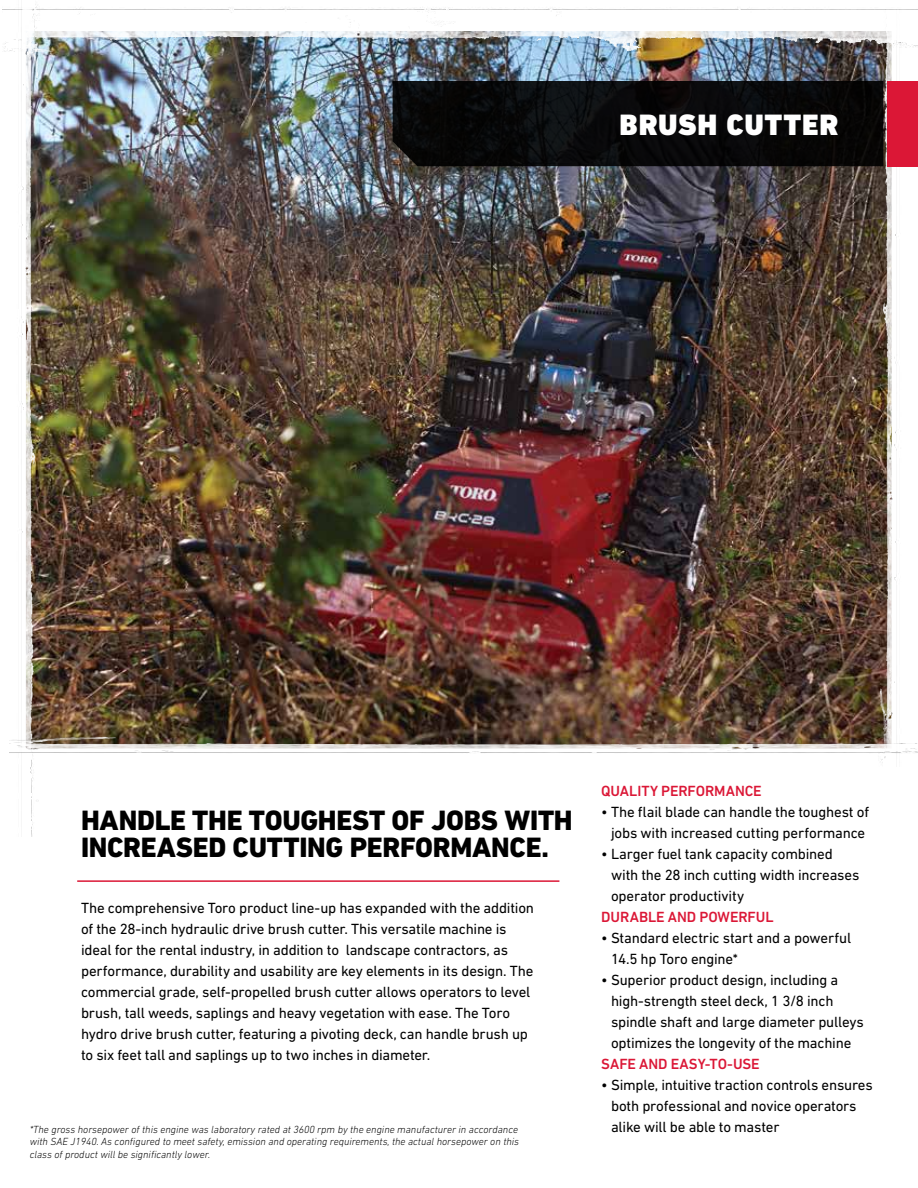
<style>
.page{position:relative;width:918px;height:1188px;background:#fff}
.page>*{position:absolute;margin:0;border:0;box-sizing:border-box;transform-origin:0 0}
.t1{font:900 30px "DIN Next LT Pro";letter-spacing:.03em;color:#fff}
.t2{font:800 28.5px/27px "DIN Next LT Pro";letter-spacing:-.01em;color:#000}
.t3{font:15px/21px "DIN Next LT Pro";letter-spacing:-.015em;color:#000}
.t4{font:500 15px "DIN Next LT Pro";letter-spacing:-.005em;color:#db1736}
.t5{font:italic 300 10.5px/12.6px "DIN Next LT Pro";color:#000}
</style>
<div class="page">
<img style="left:51px;top:52px;width:816px;height:679px">
<img style="left:867px;top:52px;width:41px;height:679px">
<img style="left:2px;top:7px;width:916px;height:45px">
<img style="left:10px;top:4px;width:41px;height:833px">
<div style="left:887px;top:81px;width:31px;height:85px;background:#db1736"></div>
<svg style="left:393px;top:81px;width:490px;height:85px;background:#09090a"></svg>
<hr style="left:77px;top:880px;width:482px;height:2px;background:#db1736">
<img style="left:9px;top:731px;width:909px;height:34px">
<h1 class="t1" style="left:619px;top:107px;width:221px">BRUSH CUTTER</h1>
<h2 class="t2" style="left:81px;top:807px;width:493px">HANDLE THE TOUGHEST OF JOBS WITH<br>INCREASED CUTTING PERFORMANCE.</h2>
<p class="t3" style="left:81px;top:897px;width:455px">The comprehensive Toro product line-up has expanded with the addition of the 28-inch hydraulic drive brush cutter. This versatile machine is ideal for the rental industry, in addition to landscape contractors, as performance, durability and usability are key elements in its design. The commercial grade, self-propelled brush cutter allows operators to level brush, tall weeds, saplings and heavy vegetation with ease. The Toro hydro drive brush cutter, featuring a pivoting deck, can handle brush up to six feet tall and saplings up to two inches in diameter.</p>
<p class="t4" style="left:601px;top:782px;width:162px">QUALITY PERFORMANCE</p>
<p class="t3" style="left:601px;top:801px;width:269px;text-align:center">• The flail blade can handle the toughest of jobs with increased cutting performance</p>
<p class="t3" style="left:611px;top:843px;width:250px;text-indent:-10px">• Larger fuel tank capacity combined with the 28 inch cutting width increases operator productivity</p>
<p class="t4" style="left:601px;top:908px;width:174px">DURABLE AND POWERFUL</p>
<p class="t3" style="left:611px;top:927px;width:242px;text-indent:-10px">• Standard electric start and a powerful<br>14.5 hp Toro engine*</p>
<p class="t3" style="left:611px;top:969px;width:254px;text-indent:-10px">• Superior product design, including a high-strength steel deck, 1 3/8 inch spindle shaft and large diameter pulleys optimizes the longevity of the machine</p>
<p class="t4" style="left:601px;top:1055px;width:160px">SAFE AND EASY-TO-USE</p>
<p class="t3" style="left:601px;top:1074px;width:273px;text-align:center">• Simple, intuitive traction controls ensures both professional and novice operators</p>
<p class="t5" style="left:30px;top:1123px;width:490px">*The gross horsepower of this engine was laboratory rated at 3600 rpm by the engine manufacturer in accordance</p>
<p class="t3" style="left:611px;top:1116px;width:170px">alike will be able to master</p>
<p class="t5" style="left:30px;top:1136px;width:491px">with SAE J1940. As configured to meet safety, emission and operating requirements, the actual horsepower on this class of product will be significantly lower.</p>
</div>
